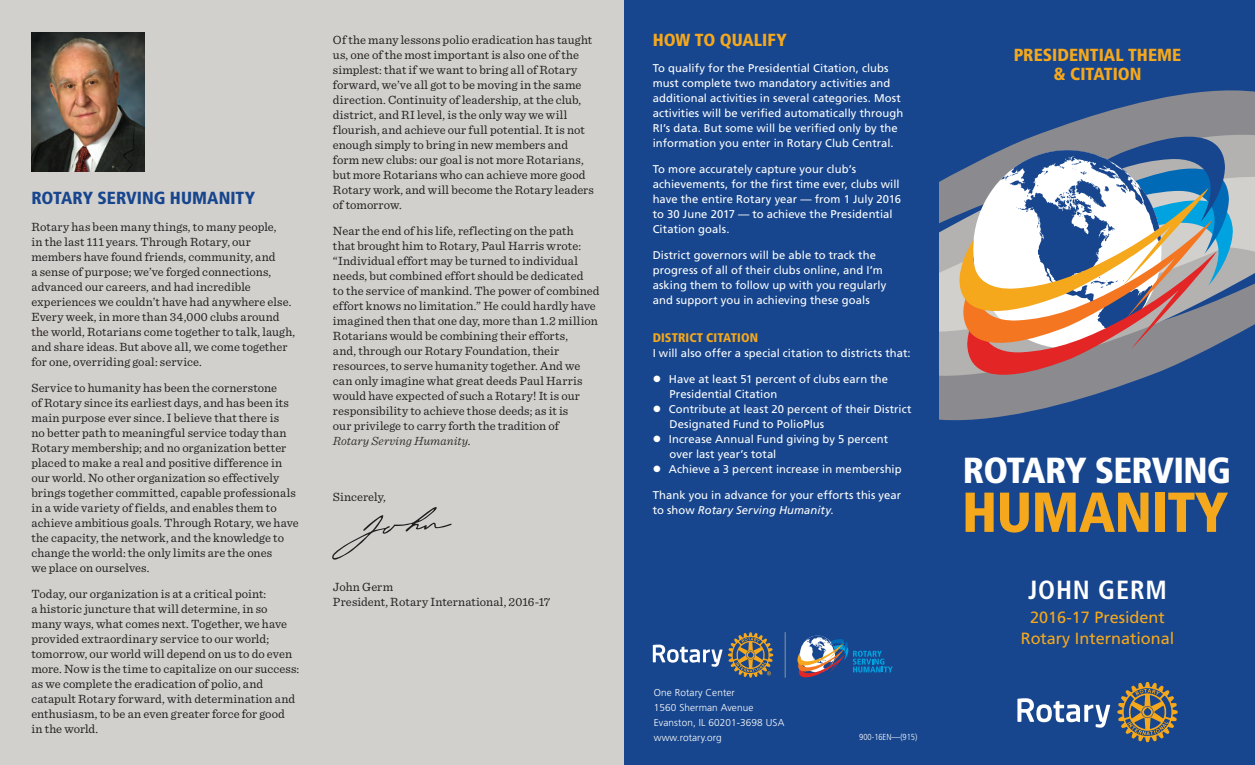
<style>
.page{position:relative;width:1255px;height:765px;background:#fff}
.page>*{position:absolute;margin:0;border:0;box-sizing:border-box;transform-origin:0 0}
.t1{font:900 condensed 56.25px "Frutiger LT Std";letter-spacing:-.01em;color:#f5a81c}
.t2{font:900 condensed 36.25px "Frutiger LT Std";letter-spacing:-.02em;color:#fff}
.t3{font:700 condensed 26.25px "Frutiger LT Std";letter-spacing:.03em;color:#fff}
.t4{font:900 condensed 17.5px/18.8px "Frutiger LT Std";color:#f5a81c;text-align:center}
.t5{font:900 condensed 17.5px "Frutiger LT Std";letter-spacing:.005em;color:#17468e}
.t6{font:16.25px/21.2px "Frutiger LT Std";color:#f5a81c;text-align:center}
.t7{font:12.5px/15px "Sentinel";letter-spacing:.005em;color:#231f20}
.t8{font:900 condensed 12.5px "Frutiger LT Std";letter-spacing:.01em;color:#f5a81c}
.t9{font:11.25px/15px "Frutiger LT Std";letter-spacing:.005em;color:#fff}
.t10{font:300 10px/15px "Frutiger LT Std";letter-spacing:.01em;color:#fff}
.t11{font:300 condensed 8.75px "Frutiger LT Std";letter-spacing:-.005em;color:#fff}
.s1{font-weight:300;font-style:italic}
.s2{font-style:italic}
</style>
<div class="page">
<div style="left:0;top:0;width:628px;height:765px;background:#d2d0cd"></div>
<div style="left:624px;top:0;width:630px;height:765px;background:#17468e"></div>
<img style="left:31px;top:32px;width:113px;height:139px">
<svg style="left:939px;top:402px;width:130px;height:19px;fill:#8b8a8e"></svg>
<svg style="left:939px;top:329px;width:307px;height:73px"></svg>
<svg style="left:1123px;top:90px;width:131px;height:17px;fill:#8b8a8e"></svg>
<svg style="left:939px;top:107px;width:315px;height:222px"></svg>
<svg style="left:958px;top:114px;width:275px;height:283px"></svg>
<svg style="left:653px;top:645px;width:69px;height:22px"></svg>
<svg style="left:728px;top:632px;width:45px;height:45px"></svg>
<hr style="left:785px;top:632px;width:1px;height:45px;background:#939598">
<svg style="left:797px;top:635px;width:95px;height:42px"></svg>
<svg style="left:1017px;top:698px;width:93px;height:30px"></svg>
<svg style="left:1117px;top:682px;width:60px;height:60px"></svg>
<svg style="left:332px;top:507px;width:120px;height:53px"></svg>
<h3 class="t5" style="left:31px;top:188px;width:225px">ROTARY SERVING HUMANITY</h3>
<p class="t7" style="left:31px;top:218px;width:265px">Rotary has been many things, to many people,<br>in the last 111 years. Through Rotary, our members have found friends, community, and<br>a sense of purpose; we’ve forged connections, advanced our careers, and had incredible experiences we couldn’t have had anywhere else.<br>Every week, in more than 34,000 clubs around the world, Rotarians come together to talk, laugh, and share ideas. But above all, we come together for one, overriding goal: service.</p>
<p class="t7" style="left:31px;top:379px;width:269px">Service to humanity has been the cornerstone<br>of Rotary since its earliest days, and has been its main purpose ever since. I believe that there is<br>no better path to meaningful service today than Rotary membership; and no organization better placed to make a real and positive difference in our world. No other organization so effectively brings together committed, capable professionals in a wide variety of fields, and enables them to achieve ambitious goals. Through Rotary, we have the capacity, the network, and the knowledge to change the world: the only limits are the ones<br>we place on ourselves.</p>
<p class="t7" style="left:31px;top:586px;width:269px">Today, our organization is at a critical point:<br>a historic juncture that will determine, in so many ways, what comes next. Together, we have provided extraordinary service to our world; tomorrow, our world will depend on us to do even more. Now is the time to capitalize on our success: as we complete the eradication of polio, and catapult Rotary forward, with determination and enthusiasm, to be an even greater force for good<br>in the world.</p>
<p class="t7" style="left:333px;top:31px;width:262px">Of the many lessons polio eradication has taught us, one of the most important is also one of the simplest: that if we want to bring all of Rotary forward, we’ve all got to be moving in the same direction. Continuity of leadership, at the club, district, and RI level, is the only way we will flourish, and achieve our full potential. It is not enough simply to bring in new members and form new clubs: our goal is not more Rotarians, but more Rotarians who can achieve more good Rotary work, and will become the Rotary leaders of tomorrow.</p>
<p class="t7" style="left:333px;top:223px;width:268px">Near the end of his life, reflecting on the path<br>that brought him to Rotary, Paul Harris wrote: “Individual effort may be turned to individual needs, but combined effort should be dedicated<br>to the service of mankind. The power of combined effort knows no limitation.” He could hardly have imagined then that one day, more than 1.2 million Rotarians would be combining their efforts,<br>and, through our Rotary Foundation, their resources, to serve humanity together. And we can only imagine what great deeds Paul Harris would have expected of such a Rotary! It is our responsibility to achieve those deeds; as it is<br>our privilege to carry forth the tradition of<br><span class="s1">Rotary Serving Humanity</span>.</p>
<p class="t7" style="left:333px;top:489px;width:54px">Sincerely,</p>
<p class="t7" style="left:333px;top:579px;width:219px">John Germ<br>President, Rotary International, 2016-17</p>
<h3 class="t4" style="left:652px;top:30px;width:136px">HOW TO QUALIFY</h3>
<p class="t9" style="left:652px;top:60px;width:252px">To qualify for the Presidential Citation, clubs must complete two mandatory activities and additional activities in several categories. Most activities will be verified automatically through RI’s data. But some will be verified only by the information you enter in Rotary Club Central.</p>
<p class="t9" style="left:652px;top:162px;width:250px">To more accurately capture your club’s achievements, for the first time ever, clubs will have the entire Rotary year — from 1 July 2016 to 30 June 2017 — to achieve the Presidential Citation goals.</p>
<p class="t9" style="left:652px;top:248px;width:235px">District governors will be able to track the progress of all of their clubs online, and I’m asking them to follow up with you regularly and support you in achieving these goals</p>
<p class="t8" style="left:652px;top:330px;width:107px">DISTRICT CITATION</p>
<p class="t9" style="left:652px;top:345px;width:259px">I will also offer a special citation to districts that:</p>
<p class="t9" style="left:669px;top:372px;width:220px;text-indent:-17px">● Have at least 51 percent of clubs earn the<br>Presidential Citation</p>
<p class="t9" style="left:669px;top:402px;width:243px;text-indent:-17px">● Contribute at least 20 percent of their District<br>Designated Fund to PolioPlus</p>
<p class="t9" style="left:669px;top:432px;width:220px;text-indent:-17px">● Increase Annual Fund giving by 5 percent over last year’s total</p>
<p class="t9" style="left:652px;top:462px;width:250px">● Achieve a 3 percent increase in membership</p>
<p class="t9" style="left:652px;top:488px;width:250px">Thank you in advance for your efforts this year to show <span class="s2">Rotary Serving Humanity</span>.</p>
<p class="t10" style="left:654px;top:685px;width:132px">One Rotary Center<br>1560 Sherman Avenue<br>Evanston, IL 60201-3698 USA www.rotary.org</p>
<p class="t11" style="left:859px;top:732px;width:59px">900-16EN—(915)</p>
<h3 class="t4" style="left:1013px;top:45px;width:169px">PRESIDENTIAL THEME &amp; CITATION</h3>
<h2 class="t2" style="left:962px;top:448px;width:270px">ROTARY SERVING</h2>
<h1 class="t1" style="left:961px;top:479px;width:268px">HUMANITY</h1>
<h3 class="t3" style="left:1028px;top:575px;width:140px">JOHN GERM</h3>
<h3 class="t6" style="left:1020px;top:607px;width:155px">2016-17 President<br>Rotary International</h3>
</div>
